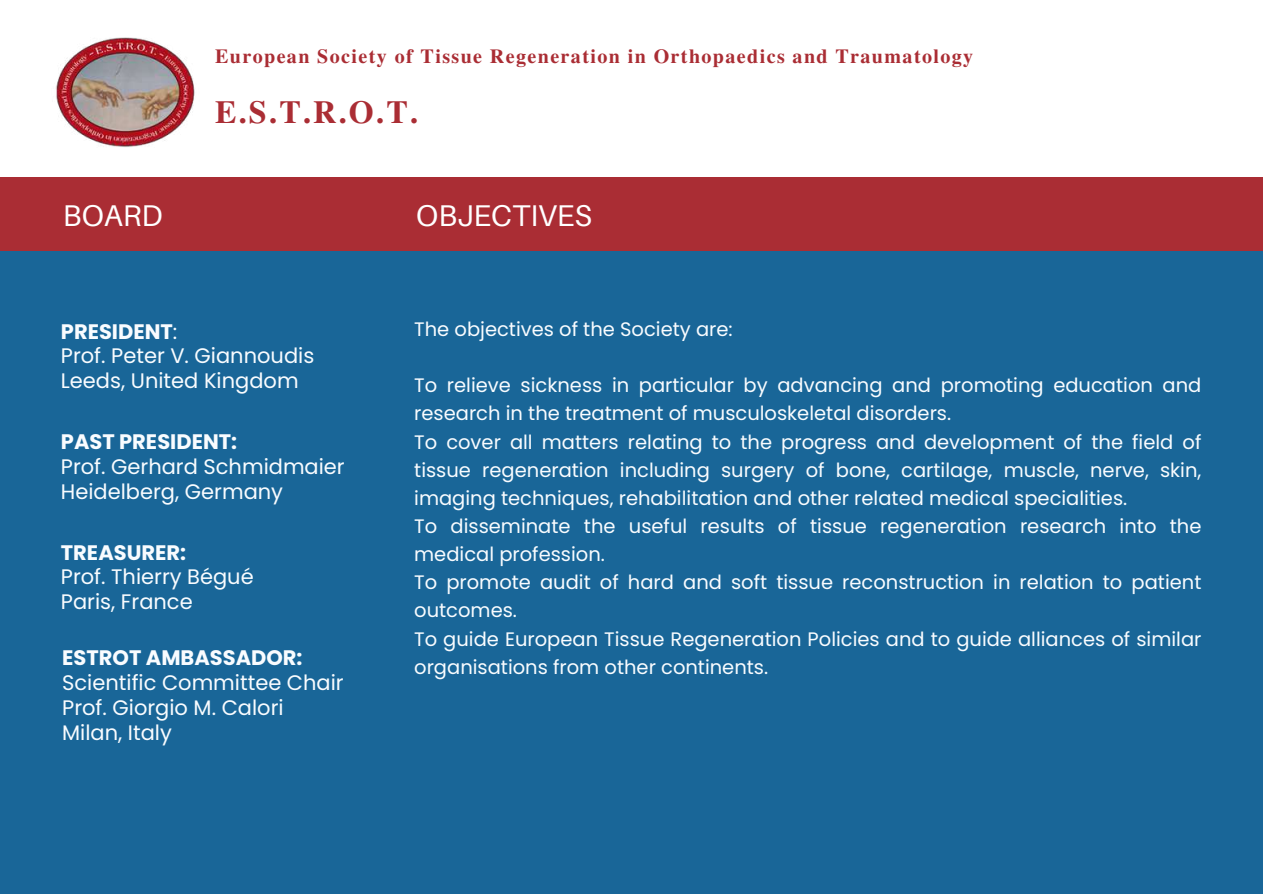
<style>
.page{position:relative;width:1263px;height:894px;background:#fff}
.page>*{position:absolute;margin:0;border:0;box-sizing:border-box;transform-origin:0 0}
.t1{font:700 32.1px "Te X Gyre Termes";color:#aa2d34}
.t2{font:30px "Aileron";color:#fff}
.t3{font:21px/24.8px "Poppins";color:#f9fcff}
.t4{font:700 21px "Poppins";color:#f9fcff}
.t5{font:700 19.95px "Te X Gyre Termes";letter-spacing:.07em;color:#aa2d34}
.t6{font:19.5px/28px "Poppins";color:#f9fcff}
.s1{font-weight:700}
</style>
<div class="page">
<div style="left:0;top:0;width:1263px;height:893px;background:#196698"></div>
<div style="left:0;top:0;width:1263px;height:177px;background:#fff"></div>
<img style="left:55px;top:37px;width:140px;height:110px">
<div style="left:0;top:177px;width:1263px;height:74px;background:#aa2d34"></div>
<p class="t5" style="left:215px;top:41px;width:760px">European Society of Tissue Regeneration in Orthopaedics and Traumatology</p>
<h1 class="t1" style="left:215px;top:87px;width:205px">E.S.T.R.O.T.</h1>
<h2 class="t2" style="left:63px;top:197px;width:101px">BOARD</h2>
<h2 class="t2" style="left:416px;top:197px;width:177px">OBJECTIVES</h2>
<p class="t3" style="left:61px;top:318px;width:255px"><span class="s1">PRESIDENT</span>:<br>Prof. Peter V. Giannoudis<br>Leeds, United Kingdom</p>
<p class="t4" style="left:61px;top:427px;width:178px">PAST PRESIDENT:</p>
<p class="t3" style="left:61px;top:454px;width:285px">Prof. Gerhard Schmidmaier<br>Heidelberg, Germany</p>
<p class="t4" style="left:61px;top:537px;width:127px">TREASURER:</p>
<p class="t3" style="left:61px;top:564px;width:194px">Prof. Thierry Bégué<br>Paris, France</p>
<p class="t4" style="left:62px;top:643px;width:242px">ESTROT AMBASSADOR:</p>
<p class="t3" style="left:62px;top:670px;width:283px">Scientific Committee Chair<br>Prof. Giorgio M. Calori<br>Milan, Italy</p>
<p class="t6" style="left:414px;top:315px;width:320px">The objectives of the Society are:</p>
<p class="t6" style="left:414px;top:371px;width:789px">To relieve sickness in particular by advancing and promoting education and research in the treatment of musculoskeletal disorders.<br>To cover all matters relating to the progress and development of the field of tissue regeneration including surgery of bone, cartilage, muscle, nerve, skin, imaging techniques, rehabilitation and other related medical specialities.<br>To disseminate the useful results of tissue regeneration research into the medical profession.<br>To promote audit of hard and soft tissue reconstruction in relation to patient outcomes.<br>To guide European Tissue Regeneration Policies and to guide alliances of similar organisations from other continents.</p>
</div>
